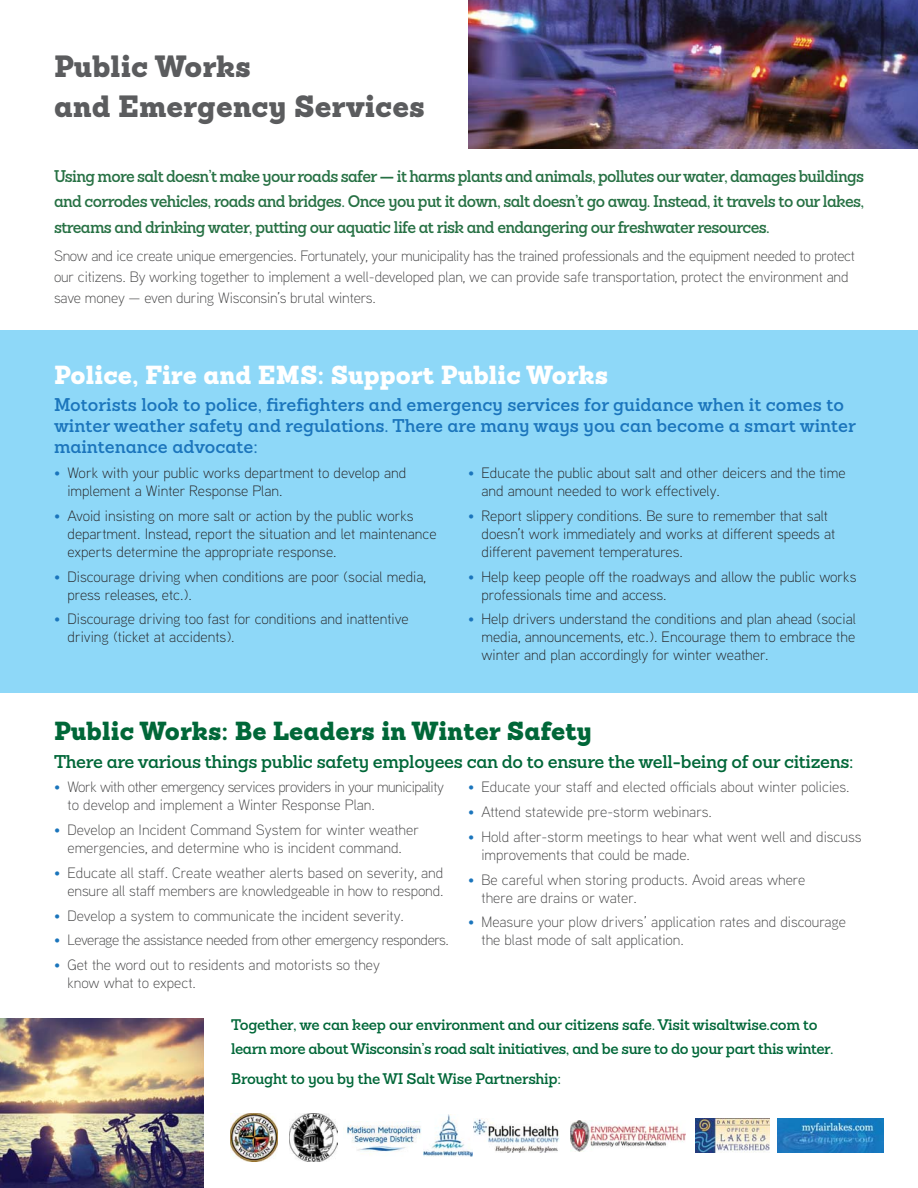
<style>
.page{position:relative;width:918px;height:1188px;background:#fff}
.page>*{position:absolute;margin:0;border:0;box-sizing:border-box;transform-origin:0 0}
.t1{font:900 30px/40.5px "Sanchez";color:#5b5c5e}
.t2{font:900 25.5px "Sanchez";color:#fff}
.t3{font:900 25.5px "Sanchez";color:#006738}
.t4{font:600 18px/21px "Sanchez";color:#1b75bc}
.t5{font:600 18px "Sanchez";letter-spacing:-.02em;color:#006738}
.t6{font:600 16.5px/25.5px "Sanchez";letter-spacing:-.04em;color:#277144;text-align:justify;scale:.96 1}
.t7{font:300 15px/18px "Aaux Next";color:#231f20}
.t8{font:300 15px/18px "Aaux Next";color:#404041}
.t9{font:300 15px/21px "Aaux Next";letter-spacing:-.02em;color:#404041}
.t10{font:600 15px/24px "Sanchez";letter-spacing:-.02em;color:#006738}
.t11{font:300 15px/18px "Aaux Next";letter-spacing:-.03em;color:#404041}
.s1{font-weight:400;font-size:13.5px;color:#1b75bc}
</style>
<div class="page">
<div style="left:0;top:330px;width:918px;height:363px;background:#8ed8f8"></div>
<img style="left:0;top:1018px;width:203px;height:170px">
<img style="left:468px;top:0;width:450px;height:149px">
<img style="left:472px;top:1118px;width:88px;height:35px">
<img style="left:230px;top:1113px;width:48px;height:48px">
<img style="left:347px;top:1125px;width:77px;height:31px">
<img style="left:424px;top:1115px;width:48px;height:42px">
<img style="left:289px;top:1113px;width:48px;height:48px">
<img style="left:570px;top:1120px;width:116px;height:31px">
<img style="left:696px;top:1118px;width:74px;height:35px">
<img style="left:778px;top:1118px;width:105px;height:35px">
<h1 class="t1" style="left:54px;top:49px;width:372px">Public Works<br>and Emergency Services</h1>
<p class="t6" style="left:54px;top:165px;width:846px">Using more salt doesn’t make your roads safer — it harms plants and animals, pollutes our water, damages buildings and corrodes vehicles, roads and bridges. Once you put it down, salt doesn’t go away. Instead, it travels to our lakes, streams and drinking water, putting our aquatic life at risk and endangering our freshwater resources.</p>
<p class="t9" style="left:54px;top:246px;width:803px">Snow and ice create unique emergencies. Fortunately, your municipality has the trained professionals and the equipment needed to protect our citizens. By working together to implement a well-developed plan, we can provide safe transportation, protect the environment and save money — even during Wisconsin’s brutal winters.</p>
<h2 class="t2" style="left:54px;top:365px;width:556px">Police, Fire and EMS: Support Public Works</h2>
<p class="t4" style="left:54px;top:397px;width:803px">Motorists look to police, firefighters and emergency services for guidance when it comes to winter weather safety and regulations. There are many ways you can become a smart winter maintenance advocate:</p>
<p class="t7" style="left:67px;top:465px;width:340px;text-indent:-13px"><span class="s1">•</span> Work with your public works department to develop and implement a Winter Response Plan.</p>
<p class="t7" style="left:67px;top:508px;width:371px;text-indent:-13px"><span class="s1">•</span> Avoid insisting on more salt or action by the public works department. Instead, report the situation and let maintenance experts determine the appropriate response.</p>
<p class="t7" style="left:67px;top:569px;width:360px;text-indent:-13px"><span class="s1">•</span> Discourage driving when conditions are poor (social media, press releases, etc.).</p>
<p class="t7" style="left:67px;top:611px;width:343px;text-indent:-13px"><span class="s1">•</span> Discourage driving too fast for conditions and inattentive driving (ticket at accidents).</p>
<p class="t7" style="left:481px;top:465px;width:366px;text-indent:-13px"><span class="s1">•</span> Educate the public about salt and other deicers and the time and amount needed to work effectively.</p>
<p class="t7" style="left:481px;top:508px;width:355px;text-indent:-13px"><span class="s1">•</span> Report slippery conditions. Be sure to remember that salt doesn’t work immediately and works at different speeds at different pavement temperatures.</p>
<p class="t7" style="left:481px;top:569px;width:376px;text-indent:-13px"><span class="s1">•</span> Help keep people off the roadways and allow the public works professionals time and access.</p>
<p class="t7" style="left:481px;top:611px;width:376px;text-align:justify;text-indent:-13px"><span class="s1">•</span> Help drivers understand the conditions and plan ahead (social media, announcements, etc.). Encourage them to embrace the winter and plan accordingly for winter weather.</p>
<h2 class="t3" style="left:54px;top:722px;width:540px">Public Works: Be Leaders in Winter Safety</h2>
<p class="t5" style="left:54px;top:755px;width:801px">There are various things public safety employees can do to ensure the well-being of our citizens:</p>
<p class="t11" style="left:67px;top:779px;width:378px;text-indent:-13px"><span class="s1">•</span> Work with other emergency services providers in your municipality to develop and implement a Winter Response Plan.</p>
<p class="t8" style="left:54px;top:822px;width:367px;text-align:center"><span class="s1">•</span> Develop an Incident Command System for winter weather emergencies, and determine who is incident command.</p>
<p class="t8" style="left:54px;top:865px;width:391px;text-align:right"><span class="s1">•</span> Educate all staff. Create weather alerts based on severity, and ensure all staff members are knowledgeable in how to respond.</p>
<p class="t8" style="left:54px;top:908px;width:351px"><span class="s1">•</span> Develop a system to communicate the incident severity.</p>
<p class="t11" style="left:54px;top:932px;width:397px"><span class="s1">•</span> Leverage the assistance needed from other emergency responders.</p>
<p class="t8" style="left:67px;top:957px;width:314px;text-indent:-13px"><span class="s1">•</span> Get the word out to residents and motorists so they know what to expect.</p>
<p class="t8" style="left:468px;top:779px;width:383px"><span class="s1">•</span> Educate your staff and elected officials about winter policies.</p>
<p class="t8" style="left:468px;top:804px;width:245px"><span class="s1">•</span> Attend statewide pre-storm webinars.</p>
<p class="t8" style="left:481px;top:829px;width:382px;text-indent:-13px"><span class="s1">•</span> Hold after-storm meetings to hear what went well and discuss improvements that could be made.</p>
<p class="t8" style="left:481px;top:872px;width:325px;text-indent:-13px"><span class="s1">•</span> Be careful when storing products. Avoid areas where there are drains or water.</p>
<p class="t8" style="left:481px;top:914px;width:366px;text-indent:-13px"><span class="s1">•</span> Measure your plow drivers’ application rates and discourage the blast mode of salt application.</p>
<p class="t10" style="left:231px;top:1014px;width:604px">Together, we can keep our environment and our citizens safe. Visit wisaltwise.com to learn more about Wisconsin’s road salt initiatives, and be sure to do your part this winter.</p>
<p class="t10" style="left:231px;top:1069px;width:331px">Brought to you by the WI Salt Wise Partnership:</p>
</div>
